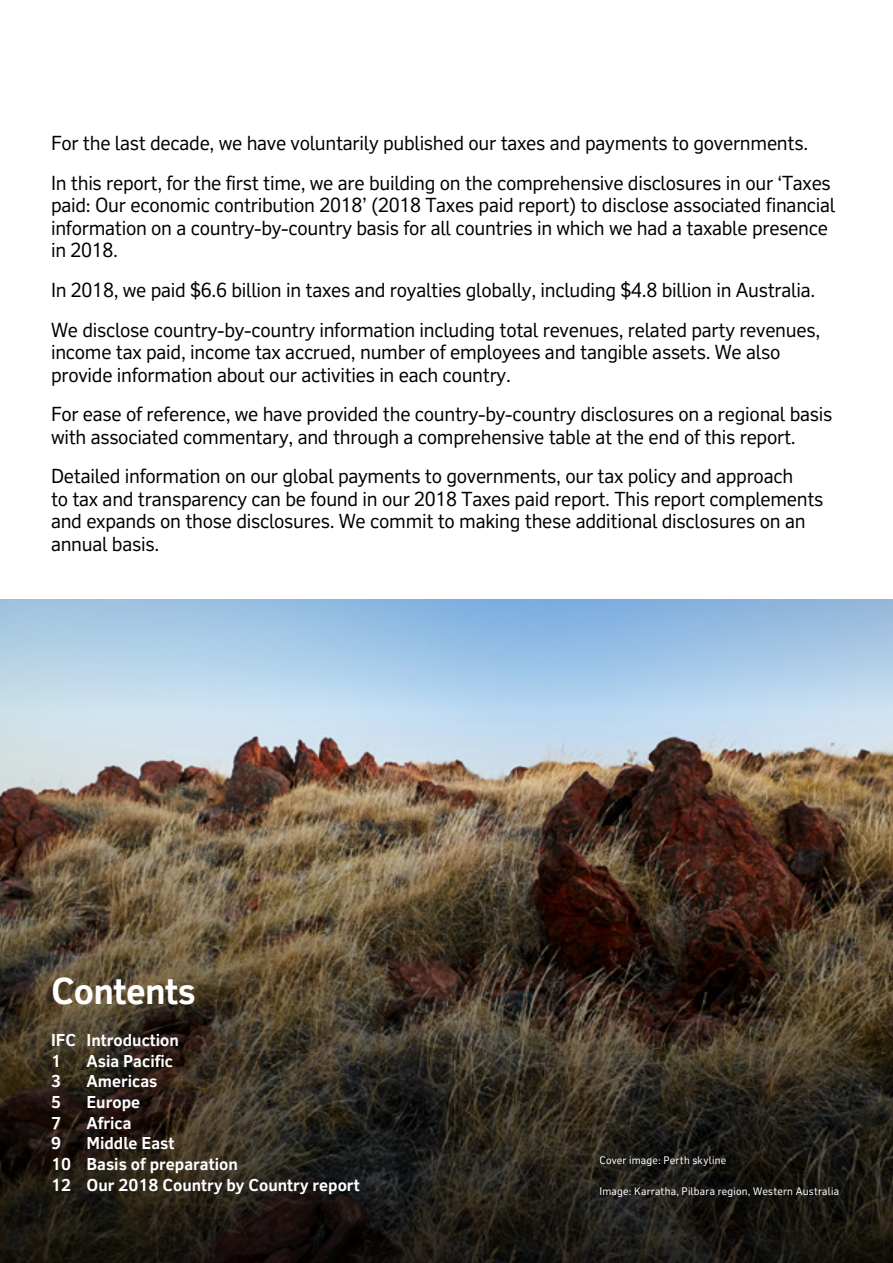
<style>
.page{position:relative;width:893px;height:1263px;background:#fff}
.page>*{position:absolute;margin:0;border:0;box-sizing:border-box;transform-origin:0 0}
.t1{font:700 36px "RT Vickerman";letter-spacing:-.015em;color:#fff}
.t2{font:19.5px/22.5px "RT Vickerman";letter-spacing:-.015em;color:#000}
.t3{font:700 16.5px/20.7px "RT Vickerman";color:#fff}
.t4{font:10.5px "RT Vickerman";letter-spacing:.02em;color:#fff}
</style>
<div class="page">
<img style="left:0;top:672px;width:893px;height:591px">
<p class="t2" style="left:51px;top:123px;width:781px;line-height:39.5px">For the last decade, we have voluntarily published our taxes and payments to governments.<br>In this report, for the first time, we are building on the comprehensive disclosures in our ‘Taxes</p>
<p class="t2" style="left:51px;top:194px;width:786px">paid: Our economic contribution 2018’ (2018 Taxes paid report) to disclose associated financial information on a country-by-country basis for all countries in which we had a taxable presence in 2018.</p>
<p class="t2" style="left:51px;top:270px;width:771px;line-height:39.5px">In 2018, we paid $6.6 billion in taxes and royalties globally, including $4.8 billion in Australia.<br>We disclose country-by-country information including total revenues, related party revenues,</p>
<p class="t2" style="left:51px;top:341px;width:731px">income tax paid, income tax accrued, number of employees and tangible assets. We also provide information about our activities in each country.</p>
<p class="t2" style="left:51px;top:403px;width:783px">For ease of reference, we have provided the country-by-country disclosures on a regional basis with associated commentary, and through a comprehensive table at the end of this report.</p>
<p class="t2" style="left:51px;top:465px;width:774px">Detailed information on our global payments to governments, our tax policy and approach<br>to tax and transparency can be found in our 2018 Taxes paid report. This report complements and expands on those disclosures. We commit to making these additional disclosures on an annual basis.</p>
<h1 class="t1" style="left:51px;top:969px;width:146px">Contents</h1>
<p class="t3" style="left:51px;top:1029px;width:130px">IFC Introduction<br>1</p>
<p class="t3" style="left:86px;top:1050px;width:88px">Asia Pacific</p>
<p class="t3" style="left:51px;top:1071px;width:11px">3</p>
<p class="t3" style="left:86px;top:1071px;width:72px">Americas</p>
<p class="t3" style="left:51px;top:1091px;width:11px">5</p>
<p class="t3" style="left:86px;top:1091px;width:55px">Europe</p>
<p class="t3" style="left:51px;top:1112px;width:11px">7</p>
<p class="t3" style="left:86px;top:1112px;width:47px">Africa</p>
<p class="t3" style="left:51px;top:1133px;width:11px">9</p>
<p class="t3" style="left:51px;top:1133px;width:310px;text-indent:35px">Middle East<br>10 Basis of preparation<br>12 Our 2018 Country by Country report</p>
<p class="t4" style="left:600px;top:1154px;width:128px">Cover image: Perth skyline</p>
<p class="t4" style="left:600px;top:1185px;width:241px">Image: Karratha, Pilbara region, Western Australia</p>
</div>
